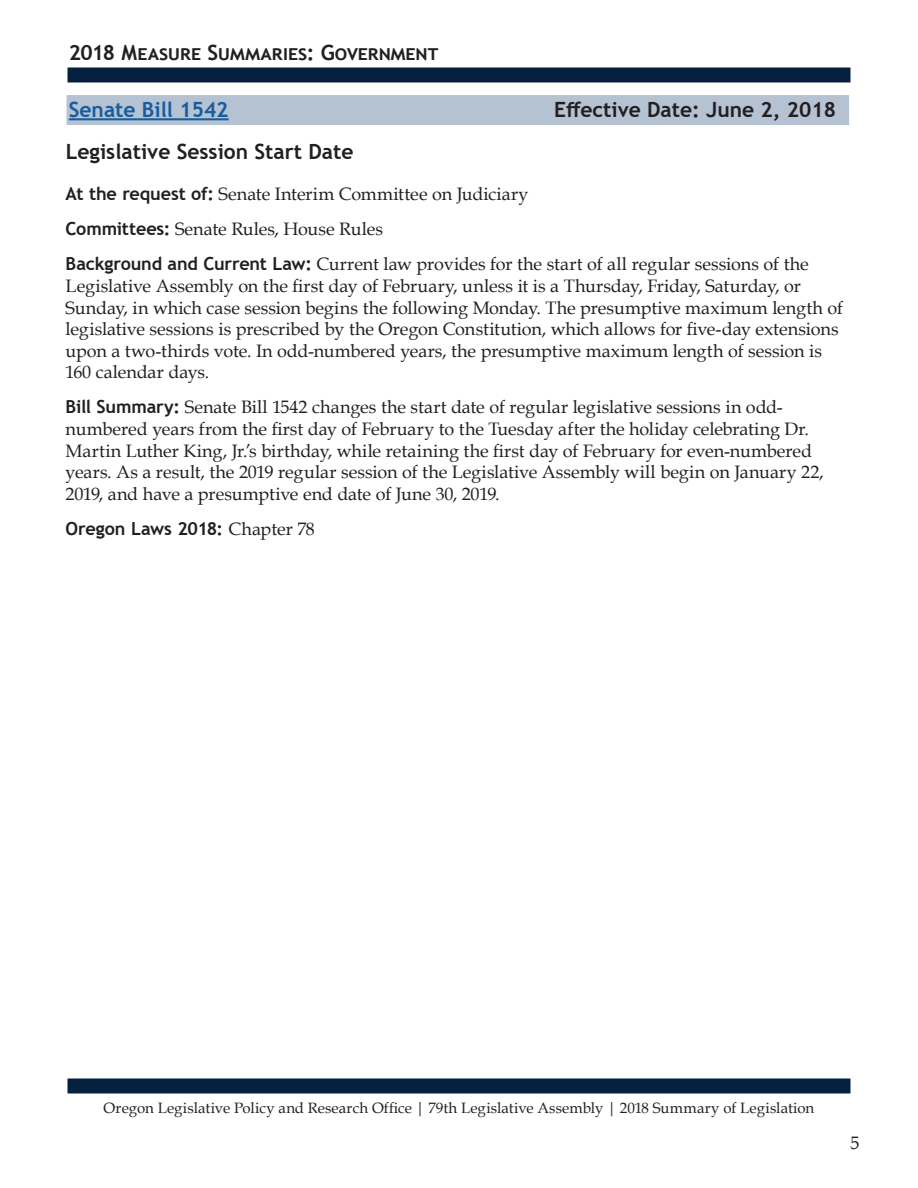
<style>
.page{position:relative;width:918px;height:1188px;background:#fff}
.page>*{position:absolute;margin:0;border:0;box-sizing:border-box;transform-origin:0 0}
.Bill_Title{font:700 21px "Trebuchet MS";color:#231f20}
.Committee_Name{font:700 21px "Trebuchet MS";color:#231f20}
.Bill_Title-2{font:700 21px "Trebuchet MS";color:#175d9e}
.t1{font:18px/21.6px "Book Antiqua";letter-spacing:-.005em;color:#231f20}
.t2{font:700 18px "Trebuchet MS";letter-spacing:-.005em;color:#231f20}
.t3{font:15px "Book Antiqua";letter-spacing:.005em;color:#231f20}
.s1{font-family:"Trebuchet MS";font-weight:700}
.s2{font-family:"Book Antiqua";font-weight:400}
</style>
<div class="page">
<div style="left:68px;top:68px;width:782px;height:14px;background:#06213f"></div>
<div style="left:68px;top:1078px;width:782px;height:16px;background:#06213f"></div>
<div style="left:67px;top:95px;width:782px;height:30px;background:#b5c2d2"></div>
<hr style="left:69px;top:118px;width:160px;height:2px;background:#175d9e">
<p class="Committee_Name" style="left:69px;top:39px;width:369px">2018 Measure Summaries: Government</p>
<p class="Bill_Title-2" style="left:69px;top:96px;width:161px">Senate Bill 1542</p>
<p class="Bill_Title" style="left:554px;top:96px;width:283px">Effective Date: June 2, 2018</p>
<p class="Bill_Title" style="left:66px;top:139px;width:289px">Legislative Session Start Date</p>
<p class="t1" style="left:66px;top:183px;width:464px"><span class="s1">At the request of:</span> Senate Interim Committee on Judiciary</p>
<p class="t1" style="left:66px;top:218px;width:319px"><span class="s1">Committees:</span> Senate Rules, House Rules</p>
<p class="t1" style="left:66px;top:253px;width:779px"><span class="s1">Background and Current Law:</span> Current law provides for the start of all regular sessions of the Legislative Assembly on the first day of February, unless it is a Thursday, Friday, Saturday, or Sunday, in which case session begins the following Monday. The presumptive maximum length of legislative sessions is prescribed by the Oregon Constitution, which allows for five-day extensions upon a two-thirds vote. In odd-numbered years, the presumptive maximum length of session is 160 calendar days.</p>
<p class="t1" style="left:66px;top:396px;width:760px"><span class="s1">Bill Summary:</span> Senate Bill 1542 changes the start date of regular legislative sessions in odd&shy;numbered years from the first day of February to the Tuesday after the holiday celebrating Dr.<br>Martin Luther King, Jr.’s birthday, while retaining the first day of February for even-numbered years. As a result, the 2019 regular session of the Legislative Assembly will begin on January 22, 2019, and have a presumptive end date of June 30, 2019.</p>
<p class="t2" style="left:66px;top:517px;width:251px">Oregon Laws 2018: <span class="s2">Chapter 78</span></p>
<p class="t3" style="left:104px;top:1097px;width:712px">Oregon Legislative Policy and Research Office | 79th Legislative Assembly | 2018 Summary of Legislation</p>
<p class="t1" style="left:850px;top:1131px;width:10px">5</p>
</div>
